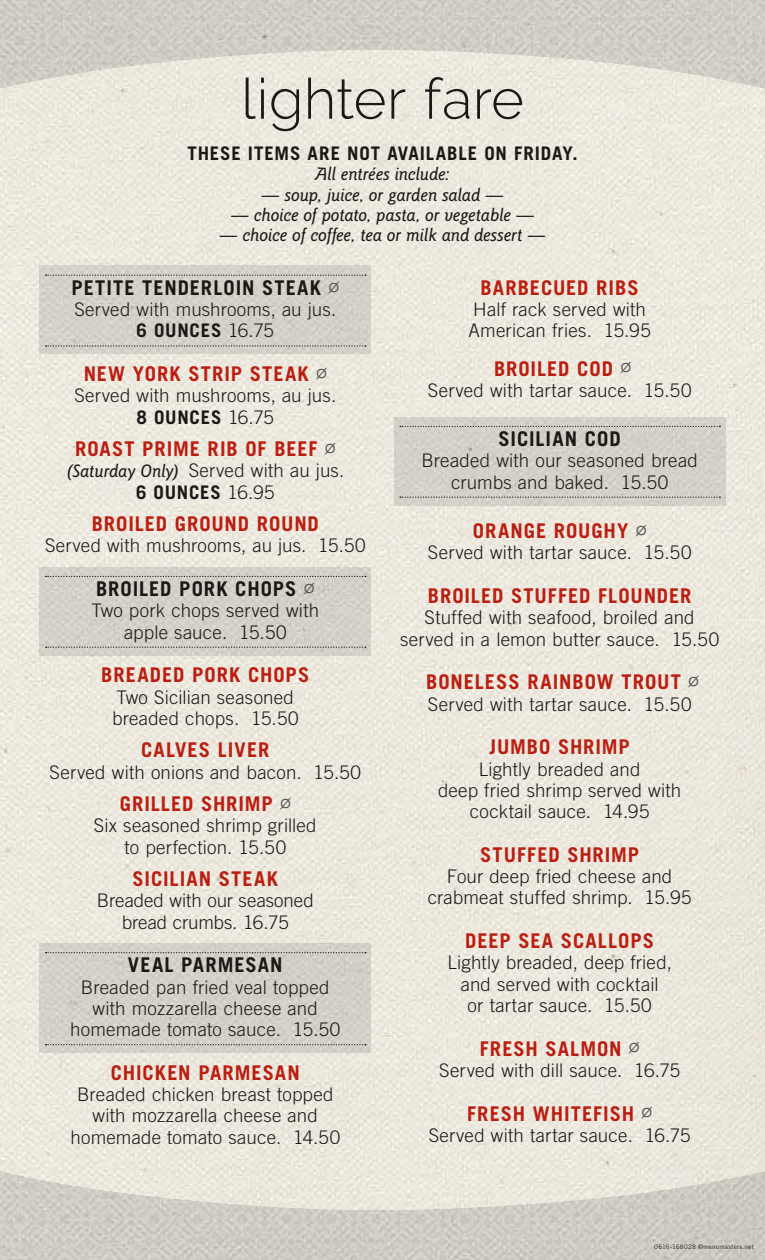
<style>
.page{position:relative;width:765px;height:1260px;background:#fff}
.page>*{position:absolute;margin:0;border:0;box-sizing:border-box;transform-origin:0 0}
.t1{font:300 56.25px "Raleway";letter-spacing:.01em;color:#1c1c1a}
.t2{font:700 20.25px "Trade Gothic LT Std";letter-spacing:.045em;color:#ca2214}
.t3{font:700 20.25px "Trade Gothic LT Std";letter-spacing:.05em;color:#1c1c1a}
.t4{font:300 18.75px/21.2px "Trade Gothic LT Std";letter-spacing:.01em;color:#1c1c1a;text-align:center}
.t5{font:italic 500 18.75px "Goudy Sans Std";letter-spacing:-.015em;color:#1c1c1a}
.t6{font:700 18.75px "Trade Gothic LT Std";letter-spacing:.05em;color:#1c1c1a}
.t7{font:6.25px "Trade Gothic LT Std";letter-spacing:.035em;color:#1c1c1a}
.s1{font-weight:700}
.s2{font-family:"Goudy Sans Std";font-weight:500;font-style:italic}
</style>
<div class="page">
<img style="left:0;top:112px;width:765px;height:1036px">
<svg style="left:0;top:0;width:765px;height:112px;background:#dcd8cf"></svg>
<svg style="left:0;top:1148px;width:765px;height:112px;background:#dbd7ce"></svg>
<div style="left:39px;top:266px;width:332px;height:88px;background:#d4d0c7"></div>
<svg style="left:46px;top:275px;width:320px;height:1px"></svg>
<svg style="left:46px;top:345px;width:320px;height:2px"></svg>
<div style="left:39px;top:567px;width:332px;height:88px;background:#d4d0c7"></div>
<svg style="left:46px;top:576px;width:320px;height:1px"></svg>
<svg style="left:46px;top:647px;width:320px;height:1px"></svg>
<div style="left:39px;top:943px;width:332px;height:110px;background:#d3d0c7"></div>
<svg style="left:46px;top:952px;width:320px;height:1px"></svg>
<svg style="left:46px;top:1044px;width:320px;height:1px"></svg>
<div style="left:394px;top:417px;width:332px;height:88px;background:#d4d0c7"></div>
<svg style="left:400px;top:426px;width:320px;height:1px"></svg>
<svg style="left:400px;top:497px;width:320px;height:1px"></svg>
<h1 class="t1" style="left:241px;top:66px;width:284px">lighter fare</h1>
<p class="t6" style="left:187px;top:142px;width:392px">THESE ITEMS ARE NOT AVAILABLE ON FRIDAY.</p>
<p class="t5" style="left:315px;top:164px;width:136px">All entrées include:</p>
<p class="t5" style="left:261px;top:184px;width:244px">— soup, juice, or garden salad —</p>
<p class="t5" style="left:230px;top:205px;width:306px">— choice of potato, pasta, or vegetable —</p>
<p class="t5" style="left:219px;top:225px;width:328px">— choice of coffee, tea or milk and dessert —</p>
<p class="t3" style="left:71px;top:275px;width:269px">PETITE TENDERLOIN STEAK <sup>ø</sup></p>
<p class="t4" style="left:74px;top:299px;width:263px">Served with mushrooms, au jus.<br><span class="s1">6 OUNCES</span> 16.75</p>
<p class="t2" style="left:84px;top:362px;width:245px">NEW YORK STRIP STEAK <sup>ø</sup></p>
<p class="t4" style="left:74px;top:385px;width:263px">Served with mushrooms, au jus.<br><span class="s1">8 OUNCES</span> 16.75</p>
<p class="t2" style="left:75px;top:437px;width:262px">ROAST PRIME RIB OF BEEF <sup>ø</sup></p>
<p class="t4" style="left:66px;top:460px;width:279px"><span class="s2">(Saturday Only)</span> Served with au jus.<br><span class="s1">6 OUNCES</span> 16.95</p>
<p class="t2" style="left:92px;top:512px;width:229px">BROILED GROUND ROUND</p>
<p class="t4" style="left:45px;top:535px;width:322px">Served with mushrooms, au jus. 15.50</p>
<p class="t3" style="left:96px;top:577px;width:220px">BROILED PORK CHOPS <sup>ø</sup></p>
<p class="t4" style="left:91px;top:600px;width:229px">Two pork chops served with apple sauce. 15.50</p>
<p class="t2" style="left:101px;top:663px;width:210px">BREADED PORK CHOPS</p>
<p class="t4" style="left:112px;top:686px;width:188px;text-align:left">Two Sicilian seasoned breaded chops. 15.50</p>
<p class="t2" style="left:141px;top:738px;width:130px">CALVES LIVER</p>
<p class="t4" style="left:50px;top:761px;width:313px">Served with onions and bacon. 15.50</p>
<p class="t2" style="left:120px;top:792px;width:173px">GRILLED SHRIMP <sup>ø</sup></p>
<p class="t4" style="left:94px;top:815px;width:224px">Six seasoned shrimp grilled to perfection. 15.50</p>
<p class="t2" style="left:133px;top:867px;width:147px">SICILIAN STEAK</p>
<p class="t4" style="left:97px;top:890px;width:218px">Breaded with our seasoned bread crumbs. 16.75</p>
<p class="t3" style="left:128px;top:953px;width:156px">VEAL PARMESAN</p>
<p class="t4" style="left:70px;top:976px;width:272px">Breaded pan fried veal topped with mozzarella cheese and homemade tomato sauce. 15.50</p>
<p class="t2" style="left:111px;top:1060px;width:190px">CHICKEN PARMESAN</p>
<p class="t4" style="left:70px;top:1084px;width:271px">Breaded chicken breast topped with mozzarella cheese and homemade tomato sauce. 14.50</p>
<p class="t2" style="left:481px;top:275px;width:160px">BARBECUED RIBS</p>
<p class="t4" style="left:469px;top:299px;width:184px;text-align:left">Half rack served with<br>American fries. 15.95</p>
<p class="t2" style="left:494px;top:356px;width:138px">BROILED COD <sup>ø</sup></p>
<p class="t4" style="left:428px;top:379px;width:265px">Served with tartar sauce. 15.50</p>
<p class="t3" style="left:499px;top:427px;width:124px">SICILIAN COD</p>
<p class="t4" style="left:421px;top:450px;width:278px">Breaded with our seasoned bread crumbs and baked. 15.50</p>
<p class="t2" style="left:473px;top:518px;width:175px">ORANGE ROUGHY <sup>ø</sup></p>
<p class="t4" style="left:428px;top:542px;width:265px">Served with tartar sauce. 15.50</p>
<p class="t2" style="left:428px;top:583px;width:265px">BROILED STUFFED FLOUNDER</p>
<p class="t4" style="left:400px;top:607px;width:320px">Stuffed with seafood, broiled and served in a lemon butter sauce. 15.50</p>
<p class="t2" style="left:426px;top:670px;width:274px">BONELESS RAINBOW TROUT <sup>ø</sup></p>
<p class="t4" style="left:428px;top:693px;width:265px">Served with tartar sauce. 15.50</p>
<p class="t2" style="left:490px;top:735px;width:142px">JUMBO SHRIMP</p>
<p class="t4" style="left:438px;top:758px;width:245px">Lightly breaded and<br>deep fried shrimp served with cocktail sauce. 14.95</p>
<p class="t2" style="left:480px;top:842px;width:160px">STUFFED SHRIMP</p>
<p class="t4" style="left:428px;top:866px;width:265px">Four deep fried cheese and crabmeat stuffed shrimp. 15.95</p>
<p class="t2" style="left:465px;top:928px;width:190px">DEEP SEA SCALLOPS</p>
<p class="t4" style="left:447px;top:952px;width:226px">Lightly breaded, deep fried, and served with cocktail<br>or tartar sauce. 15.50</p>
<p class="t2" style="left:480px;top:1036px;width:161px">FRESH SALMON <sup>ø</sup></p>
<p class="t4" style="left:439px;top:1059px;width:242px">Served with dill sauce. 16.75</p>
<p class="t2" style="left:467px;top:1101px;width:187px">FRESH WHITEFISH <sup>ø</sup></p>
<p class="t4" style="left:429px;top:1124px;width:263px">Served with tartar sauce. 16.75</p>
<p class="t7" style="left:654px;top:1243px;width:101px">0616-168028 ©menumasters.net</p>
</div>
